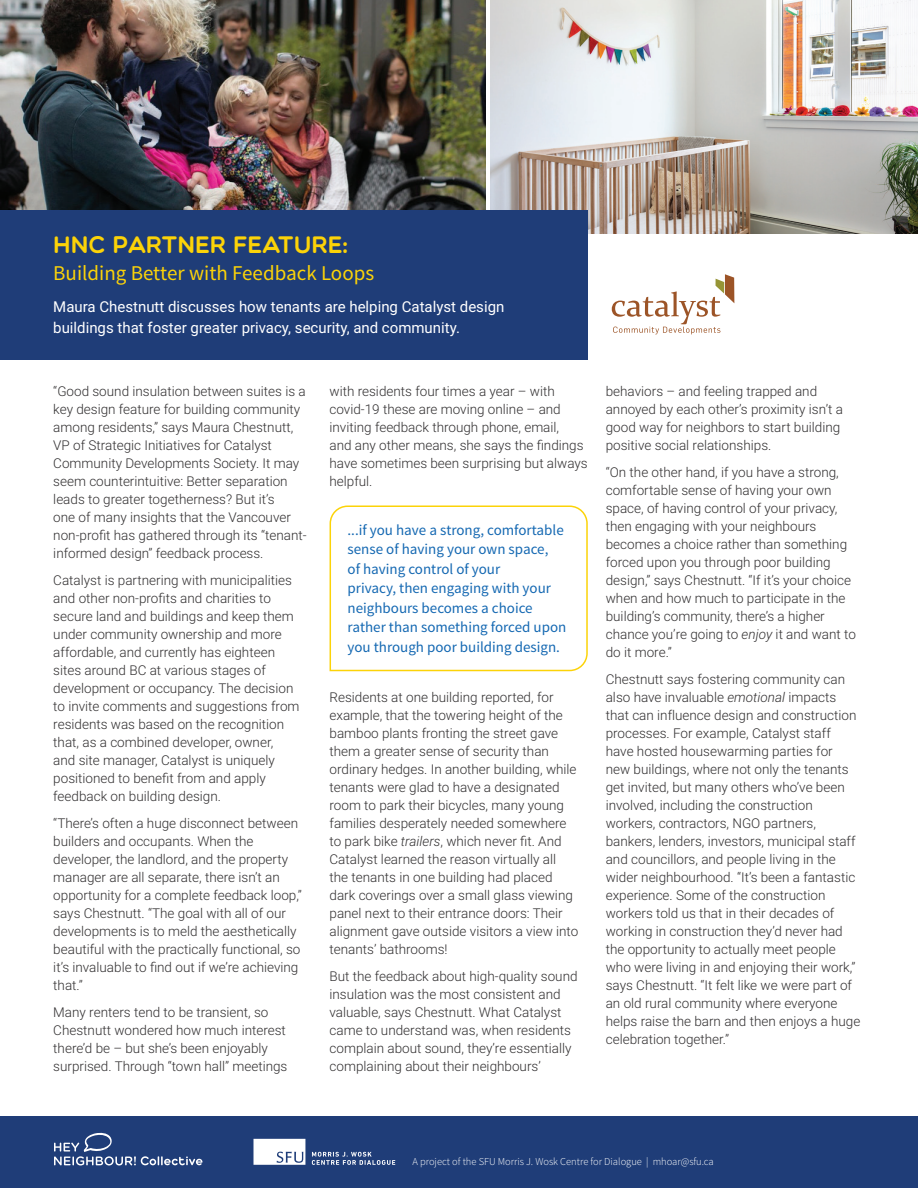
<style>
.page{position:relative;width:918px;height:1188px;background:#fff}
.page>*{position:absolute;margin:0;border:0;box-sizing:border-box;transform-origin:0 0}
.t1{font:24px "Multicolore";color:#fcd308}
.t2{font:21px "Source Sans Pro";color:#fcd308}
.t3{font:15px/19.5px "Source Sans Pro";color:#1468b2}
.t4{font:15px/21px "Roboto";color:#fff}
.t5{font:300 13.5px/18px "Roboto";color:#312f30}
.t6{font:300 10.5px "Source Sans Pro";color:#fff}
.s1{font-style:italic}
</style>
<div class="page">
<img style="left:490px;top:0;width:428px;height:233px">
<img style="left:0;top:0;width:486px;height:210px">
<div style="left:0;top:210px;width:588px;height:150px;background:#1f3d78"></div>
<svg style="left:329px;top:505px;width:259px;height:167px"></svg>
<svg style="left:612px;top:274px;width:122px;height:60px"></svg>
<div style="left:0;top:1116px;width:918px;height:72px;background:#1f3d78"></div>
<svg style="left:54px;top:1132px;width:149px;height:33px"></svg>
<svg style="left:254px;top:1139px;width:51px;height:26px"></svg>
<svg style="left:312px;top:1152px;width:83px;height:13px"></svg>
<h1 class="t1" style="left:53px;top:231px;width:296px">HNC PARTNER FEATURE:</h1>
<h2 class="t2" style="left:53px;top:260px;width:322px">Building Better with Feedback Loops</h2>
<p class="t4" style="left:53px;top:295px;width:453px">Maura Chestnutt discusses how tenants are helping Catalyst design buildings that foster greater privacy, security, and community.</p>
<p class="t5" style="left:53px;top:382px;width:255px">“Good sound insulation between suites is a key design feature for building community among residents,” says Maura Chestnutt, VP of Strategic Initiatives for Catalyst Community Developments Society. It may seem counterintuitive: Better separation leads to greater togetherness? But it’s<br>one of many insights that the Vancouver non-profit has gathered through its “tenant&shy;informed design” feedback process.</p>
<p class="t5" style="left:53px;top:571px;width:248px">Catalyst is partnering with municipalities and other non-profits and charities to secure land and buildings and keep them under community ownership and more affordable, and currently has eighteen sites around BC at various stages of development or occupancy. The decision to invite comments and suggestions from residents was based on the recognition that, as a combined developer, owner,<br>and site manager, Catalyst is uniquely positioned to benefit from and apply feedback on building design.</p>
<p class="t5" style="left:53px;top:814px;width:250px">“There’s often a huge disconnect between builders and occupants. When the developer, the landlord, and the property manager are all separate, there isn’t an opportunity for a complete feedback loop,” says Chestnutt. “The goal with all of our developments is to meld the aesthetically beautiful with the practically functional, so it’s invaluable to find out if we’re achieving that.”</p>
<p class="t5" style="left:53px;top:1003px;width:236px">Many renters tend to be transient, so Chestnutt wondered how much interest there’d be – but she’s been enjoyably surprised. Through “town hall” meetings</p>
<p class="t5" style="left:330px;top:382px;width:260px">with residents four times a year – with covid-19 these are moving online – and inviting feedback through phone, email,<br>and any other means, she says the findings have sometimes been surprising but always helpful.</p>
<p class="t3" style="left:348px;top:520px;width:220px">...if you have a strong, comfortable sense of having your own space,<br>of having control of your<br>privacy, then engaging with your neighbours becomes a choice rather than something forced upon you through poor building design.</p>
<p class="t5" style="left:330px;top:688px;width:250px">Residents at one building reported, for example, that the towering height of the bamboo plants fronting the street gave them a greater sense of security than ordinary hedges. In another building, while tenants were glad to have a designated room to park their bicycles, many young families desperately needed somewhere to park bike <span class="s1">trailers</span>, which never fit. And Catalyst learned the reason virtually all<br>the tenants in one building had placed dark coverings over a small glass viewing panel next to their entrance doors: Their alignment gave outside visitors a view into tenants’ bathrooms!</p>
<p class="t5" style="left:330px;top:966px;width:250px">But the feedback about high-quality sound insulation was the most consistent and valuable, says Chestnutt. What Catalyst came to understand was, when residents complain about sound, they’re essentially complaining about their neighbours’</p>
<p class="t5" style="left:606px;top:381px;width:239px">behaviors – and feeling trapped and annoyed by each other’s proximity isn’t a good way for neighbors to start building positive social relationships.</p>
<p class="t5" style="left:606px;top:462px;width:252px">“On the other hand, if you have a strong, comfortable sense of having your own space, of having control of your privacy, then engaging with your neighbours becomes a choice rather than something forced upon you through poor building design,” says Chestnutt. “If it’s your choice when and how much to participate in the building’s community, there’s a higher chance you’re going to <span class="s1">enjoy</span> it and want to do it more.”</p>
<p class="t5" style="left:606px;top:669px;width:256px">Chestnutt says fostering community can also have invaluable <span class="s1">emotional</span> impacts that can influence design and construction processes. For example, Catalyst staff have hosted housewarming parties for new buildings, where not only the tenants get invited, but many others who’ve been involved, including the construction workers, contractors, NGO partners, bankers, lenders, investors, municipal staff and councillors, and people living in the wider neighbourhood. “It’s been a fantastic experience. Some of the construction workers told us that in their decades of working in construction they’d never had the opportunity to actually meet people who were living in and enjoying their work,” says Chestnutt. “It felt like we were part of an old rural community where everyone helps raise the barn and then enjoys a huge celebration together.”</p>
<p class="t6" style="left:412px;top:1155px;width:303px">A project of the SFU Morris J. Wosk Centre for Dialogue | mhoar@sfu.ca</p>
</div>
